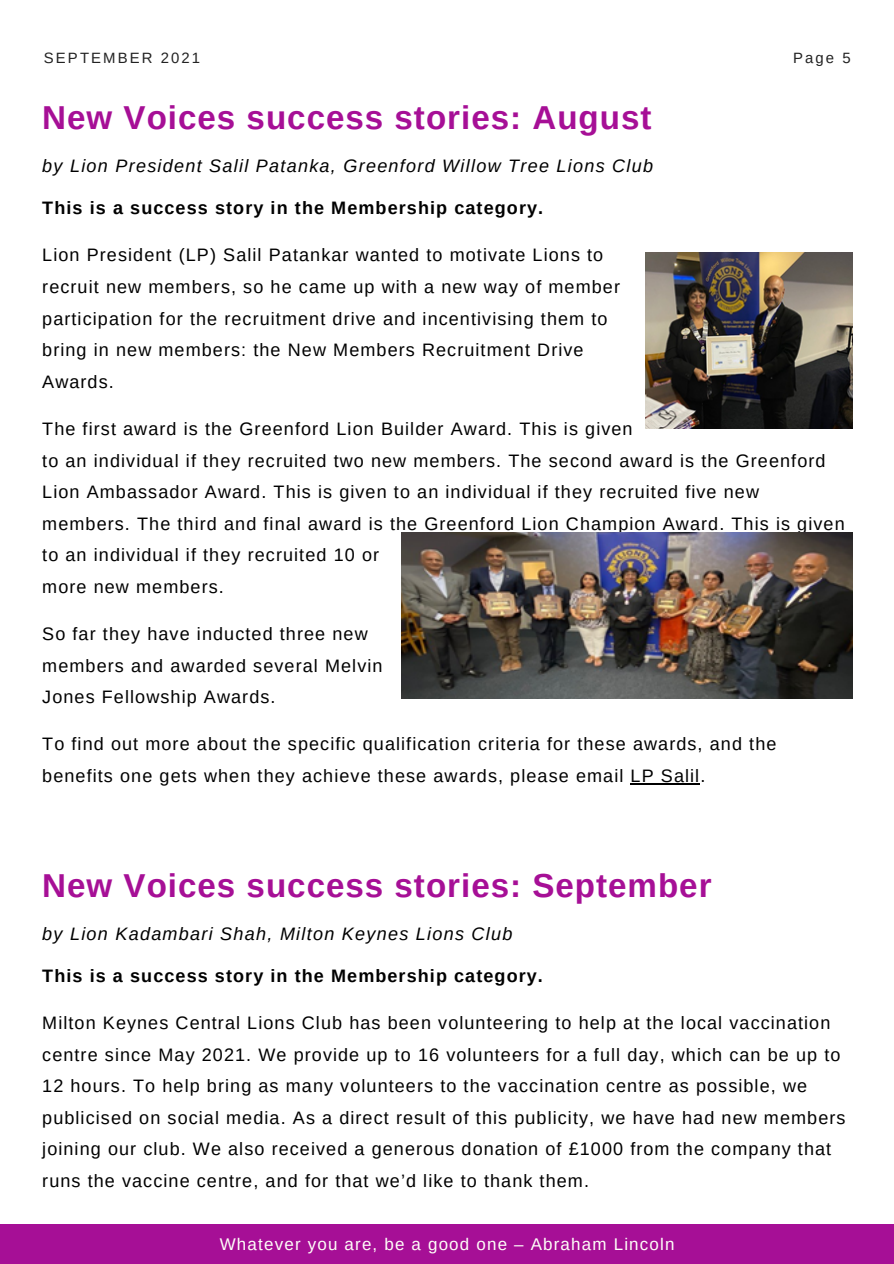
<style>
.page{position:relative;width:894px;height:1264px;background:#fff}
.page>*{position:absolute;margin:0;border:0;box-sizing:border-box;transform-origin:0 0}
.t1{font:700 33.15px "Arimo";letter-spacing:.03em;color:#a60f96}
.t2{font:18px/31.5px "Arimo";letter-spacing:.06em;color:#000}
.t3{font:italic 18px "Arimo";letter-spacing:.07em;color:#000}
.t4{font:700 18px "Arimo";letter-spacing:.06em;color:#000}
.t5{font:16.95px "Arimo";letter-spacing:.07em;color:#fffff9}
.t6{font:14.85px "Arimo";letter-spacing:.14em;color:#222}
</style>
<div class="page">
<div style="left:0;top:1223px;width:893px;height:40px;background:#a60f96"></div>
<hr style="left:630px;top:783px;width:70px;height:2px;background:#000">
<img style="left:645px;top:252px;width:206px;height:176px">
<img style="left:401px;top:532px;width:451px;height:166px">
<p class="t6" style="left:44px;top:50px;width:158px">SEPTEMBER 2021</p>
<p class="t1" style="left:42px;top:99px;width:610px">New Voices success stories: August</p>
<p class="t3" style="left:42px;top:156px;width:612px">by Lion President Salil Patanka, Greenford Willow Tree Lions Club</p>
<p class="t6" style="left:792px;top:50px;width:59px">Page 5</p>
<p class="t4" style="left:42px;top:198px;width:502px">This is a success story in the Membership category.</p>
<p class="t2" style="left:42px;top:239px;width:562px">Lion President (LP) Salil Patankar wanted to motivate Lions to</p>
<p class="t2" style="left:42px;top:271px;width:579px">recruit new members, so he came up with a new way of member</p>
<p class="t2" style="left:42px;top:302px;width:566px">participation for the recruitment drive and incentivising them to</p>
<p class="t2" style="left:42px;top:334px;width:542px">bring in new members: the New Members Recruitment Drive</p>
<p class="t2" style="left:42px;top:365px;width:73px">Awards.</p>
<p class="t2" style="left:42px;top:413px;width:591px">The first award is the Greenford Lion Builder Award. This is given</p>
<p class="t2" style="left:42px;top:444px;width:784px">to an individual if they recruited two new members. The second award is the Greenford</p>
<p class="t2" style="left:42px;top:476px;width:803px">Lion Ambassador Award. This is given to an individual if they recruited five new members. The third and final award is the Greenford Lion Champion Award. This is given to an individual if they recruited 10 or</p>
<p class="t2" style="left:42px;top:570px;width:183px">more new members.</p>
<p class="t2" style="left:42px;top:618px;width:327px">So far they have inducted three new</p>
<p class="t2" style="left:42px;top:649px;width:342px">members and awarded several Melvin</p>
<p class="t2" style="left:42px;top:681px;width:235px">Jones Fellowship Awards.</p>
<p class="t2" style="left:42px;top:728px;width:735px">To find out more about the specific qualification criteria for these awards, and the benefits one gets when they achieve these awards, please email LP Salil.</p>
<p class="t1" style="left:42px;top:866px;width:670px">New Voices success stories: September</p>
<p class="t3" style="left:42px;top:923px;width:471px">by Lion Kadambari Shah, Milton Keynes Lions Club</p>
<p class="t4" style="left:42px;top:965px;width:502px">This is a success story in the Membership category.</p>
<p class="t2" style="left:42px;top:1006px;width:804px">Milton Keynes Central Lions Club has been volunteering to help at the local vaccination centre since May 2021. We provide up to 16 volunteers for a full day, which can be up to 12 hours. To help bring as many volunteers to the vaccination centre as possible, we publicised on social media. As a direct result of this publicity, we have had new members joining our club. We also received a generous donation of £1000 from the company that runs the vaccine centre, and for that we’d like to thank them.</p>
<p class="t5" style="left:220px;top:1234px;width:456px">Whatever you are, be a good one – Abraham Lincoln</p>
</div>
